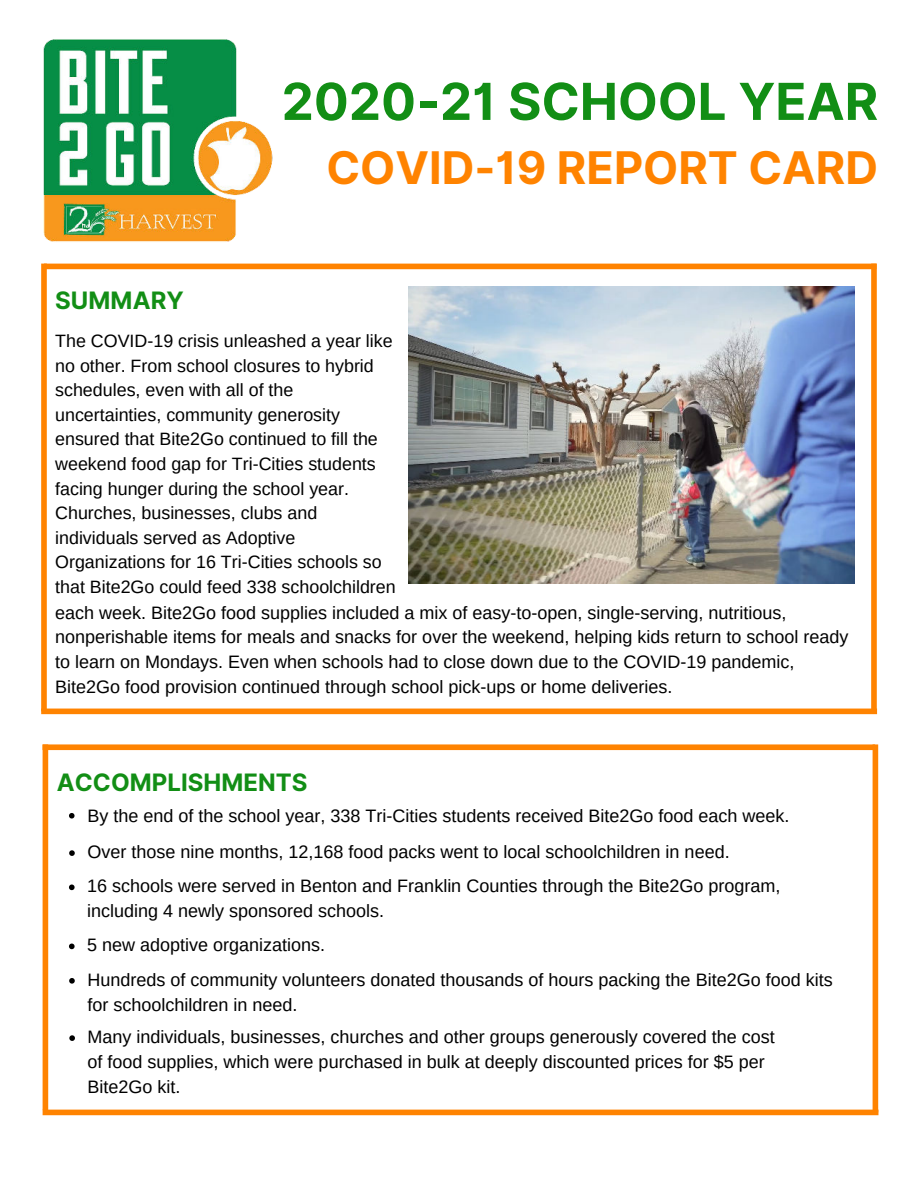
<style>
.page{position:relative;width:918px;height:1188px;background:#fff}
.page>*{position:absolute;margin:0;border:0;box-sizing:border-box;transform-origin:0 0}
.t1{font:700 51px "Inter";color:#128e15}
.t2{font:700 45px "Inter";color:#ff8300}
.t3{font:700 24px "Inter";color:#128e15}
.t4{font:18px/24.8px "Arimo";color:#000}
.t5{font:17.85px/24.6px "Arimo";color:#000}
</style>
<div class="page">
<svg style="left:69px;top:813px;width:6px;height:6px"></svg>
<img style="left:409px;top:287px;width:445px;height:297px">
<svg style="left:69px;top:850px;width:6px;height:6px"></svg>
<svg style="left:69px;top:885px;width:6px;height:5px"></svg>
<svg style="left:69px;top:978px;width:6px;height:6px"></svg>
<svg style="left:69px;top:1035px;width:6px;height:6px"></svg>
<img style="left:43px;top:39px;width:230px;height:203px">
<div style="left:44px;top:264px;width:833px;height:5px;background:#ff8300"></div>
<div style="left:41px;top:709px;width:836px;height:5px;background:#ff8300"></div>
<div style="left:871px;top:264px;width:6px;height:445px;background:#ff8300"></div>
<div style="left:41px;top:264px;width:6px;height:447px;background:#ff8300"></div>
<div style="left:43px;top:744px;width:832px;height:6px;background:#ff8300"></div>
<div style="left:43px;top:1110px;width:835px;height:5px;background:#ff8300"></div>
<div style="left:873px;top:744px;width:5px;height:368px;background:#ff8300"></div>
<div style="left:43px;top:744px;width:5px;height:366px;background:#ff8300"></div>
<svg style="left:69px;top:944px;width:6px;height:5px"></svg>
<h3 class="t3" style="left:55px;top:283px;width:130px">SUMMARY</h3>
<h1 class="t1" style="left:282px;top:64px;width:598px">2020-21 SCHOOL YEAR</h1>
<h2 class="t2" style="left:326px;top:135px;width:553px">COVID-19 REPORT CARD</h2>
<p class="t5" style="left:55px;top:329px;width:342px">The COVID-19 crisis unleashed a year like no other. From school closures to hybrid schedules, even with all of the uncertainties, community generosity ensured that Bite2Go continued to fill the weekend food gap for Tri-Cities students facing hunger during the school year.<br>Churches, businesses, clubs and individuals served as Adoptive Organizations for 16 Tri-Cities schools so that Bite2Go could feed 338 schoolchildren</p>
<p class="t4" style="left:55px;top:600px;width:795px">each week. Bite2Go food supplies included a mix of easy-to-open, single-serving, nutritious, nonperishable items for meals and snacks for over the weekend, helping kids return to school ready to learn on Mondays. Even when schools had to close down due to the COVID-19 pandemic, Bite2Go food provision continued through school pick-ups or home deliveries.</p>
<h3 class="t3" style="left:57px;top:764px;width:252px">ACCOMPLISHMENTS</h3>
<p class="t4" style="left:87px;top:803px;width:704px">By the end of the school year, 338 Tri-Cities students received Bite2Go food each week.</p>
<p class="t4" style="left:87px;top:835px;width:695px;line-height:34.2px">Over those nine months, 12,168 food packs went to local schoolchildren in need.<br>16 schools were served in Benton and Franklin Counties through the Bite2Go program,</p>
<p class="t4" style="left:87px;top:899px;width:299px">including 4 newly sponsored schools.</p>
<p class="t4" style="left:87px;top:933px;width:240px">5 new adoptive organizations.</p>
<p class="t4" style="left:87px;top:967px;width:747px">Hundreds of community volunteers donated thousands of hours packing the Bite2Go food kits for schoolchildren in need.</p>
<p class="t4" style="left:88px;top:1025px;width:689px">Many individuals, businesses, churches and other groups generously covered the cost of food supplies, which were purchased in bulk at deeply discounted prices for $5 per<br>Bite2Go kit.</p>
</div>
